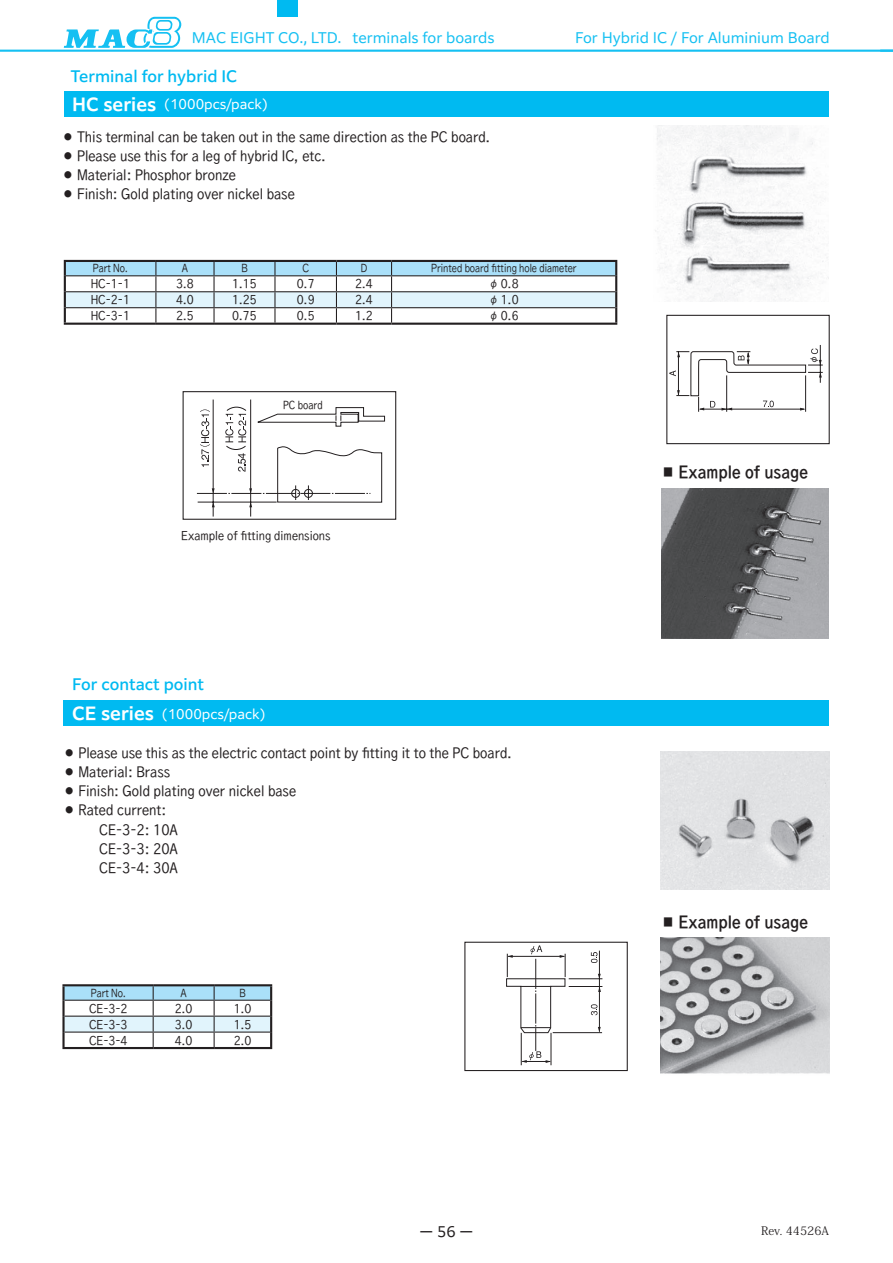
<style>
.page{position:relative;width:893px;height:1263px;background:#fff}
.page>*{position:absolute;margin:0;border:0;box-sizing:border-box;transform-origin:0 0}
.t1{font:15.9px "TB Go Std B C8";color:#231f20;scale:.8 1}
.t2{font:500 14.85px "PUD Shin Go Pr 6 N";color:#00baf1}
.t3{font:13.8px/19.2px "TB Go Std R C8";color:#231f20;scale:.8 1}
.t4{font:13.8px "PUD Shin Go Pr 6 N";color:#15c0f2}
.t5{font:13.8px "PUD Shin Go Pr 6 N";color:#231f20}
.t6{font:12.75px "PUD Shin Go Pr 6 N";color:#fff}
.t7{font:11.7px "TB Go Std R C8";color:#231f20;scale:.8 1}
.t8{font:11.7px "Koz Min Pr 6 N";color:#231f20}
.t9{font:10.65px "TB Go Std R";color:#231f20;scale:.8 1}
.t10{font:10.65px "TB Go Std R C8 90 msp RKSJ H";color:#231f20;scale:.75 1}
.t11{font:9px "TB Go Std R C8 90 msp RKSJ H";color:#231f20}
.s1{font-family:"PUD Shin Go Pr 6 N De";font-weight:700;font-size:16.95px}
</style>
<div class="page">
<hr style="left:0;top:50px;width:893px;height:2px;background:#15c0f2">
<svg style="left:880px;top:51px;width:13px;height:1px"></svg>
<svg style="left:64px;top:17px;width:117px;height:31px"></svg>
<div style="left:277px;top:0;width:21px;height:17px;background:#00baf1"></div>
<img style="left:655px;top:126px;width:173px;height:175px">
<img style="left:662px;top:488px;width:166px;height:150px">
<img style="left:661px;top:751px;width:168px;height:138px">
<img style="left:661px;top:937px;width:168px;height:137px">
<hr style="left:569px;top:978px;width:33px;height:1px;background:#231f20">
<hr style="left:569px;top:986px;width:33px;height:1px;background:#231f20">
<hr style="left:553px;top:1032px;width:49px;height:1px;background:#231f20">
<hr style="left:521px;top:1033px;width:1px;height:32px;background:#231f20">
<hr style="left:551px;top:1033px;width:1px;height:32px;background:#231f20">
<hr style="left:599px;top:951px;width:1px;height:81px;background:#231f20">
<svg style="left:506px;top:945px;width:60px;height:118px"></svg>
<svg style="left:591px;top:952px;width:6px;height:11px"></svg>
<svg style="left:591px;top:1004px;width:6px;height:11px"></svg>
<div style="left:464px;top:942px;width:164px;height:129px;border:1px solid #231f20"></div>
<div style="left:64px;top:700px;width:765px;height:26px;background:#00baf1"></div>
<div style="left:64px;top:91px;width:764px;height:26px;background:#00baf1"></div>
<hr style="left:820px;top:345px;width:1px;height:38px;background:#231f20">
<svg style="left:669px;top:348px;width:154px;height:64px"></svg>
<div style="left:666px;top:315px;width:164px;height:129px;border:1px solid #231f20"></div>
<hr style="left:213px;top:399px;width:1px;height:117px;background:#231f20">
<hr style="left:250px;top:399px;width:1px;height:117px;background:#231f20">
<svg style="left:197px;top:406px;width:188px;height:101px"></svg>
<div style="left:183px;top:391px;width:213px;height:129px;border:1px solid #231f20"></div>
<hr style="left:64px;top:260px;width:92px;height:2px;background:#231f20">
<hr style="left:156px;top:260px;width:58px;height:2px;background:#231f20">
<hr style="left:214px;top:260px;width:61px;height:2px;background:#231f20">
<hr style="left:275px;top:260px;width:61px;height:2px;background:#231f20">
<hr style="left:336px;top:260px;width:56px;height:2px;background:#231f20">
<hr style="left:392px;top:260px;width:225px;height:2px;background:#231f20">
<hr style="left:64px;top:323px;width:92px;height:2px;background:#231f20">
<hr style="left:156px;top:323px;width:58px;height:2px;background:#231f20">
<hr style="left:214px;top:323px;width:61px;height:2px;background:#231f20">
<hr style="left:275px;top:323px;width:61px;height:2px;background:#231f20">
<hr style="left:336px;top:323px;width:56px;height:2px;background:#231f20">
<hr style="left:392px;top:323px;width:225px;height:2px;background:#231f20">
<svg style="left:64px;top:261px;width:553px;height:62px"></svg>
<hr style="left:62px;top:984px;width:91px;height:2px;background:#231f20">
<hr style="left:62px;top:986px;width:3px;height:14px;background:#231f20">
<hr style="left:153px;top:984px;width:61px;height:2px;background:#231f20">
<hr style="left:214px;top:984px;width:58px;height:2px;background:#231f20">
<hr style="left:62px;top:1000px;width:3px;height:16px;background:#231f20">
<hr style="left:62px;top:1016px;width:3px;height:16px;background:#231f20">
<hr style="left:62px;top:1032px;width:3px;height:15px;background:#231f20">
<hr style="left:62px;top:1047px;width:91px;height:2px;background:#231f20">
<hr style="left:153px;top:1047px;width:61px;height:2px;background:#231f20">
<hr style="left:214px;top:1047px;width:58px;height:2px;background:#231f20">
<svg style="left:64px;top:985px;width:208px;height:62px"></svg>
<p class="t4" style="left:192px;top:31px;width:304px">MAC EIGHT CO., LTD. terminals for boards</p>
<p class="t4" style="left:575px;top:31px;width:256px">For Hybrid IC / For Aluminium Board</p>
<p class="t2" style="left:71px;top:68px;width:168px">Terminal for hybrid IC</p>
<p class="t6" style="left:72px;top:97px;width:197px"><span class="s1">HC series</span> (1000pcs/pack)</p>
<p class="t3" style="left:62px;top:127px;width:537px">● This terminal can be taken out in the same direction as the PC board.</p>
<p class="t3" style="left:62px;top:146px;width:331px">● Please use this for a leg of hybrid IC, etc.</p>
<p class="t3" style="left:62px;top:165px;width:219px">● Material: Phosphor bronze</p>
<p class="t3" style="left:62px;top:184px;width:292px">● Finish: Gold plating over nickel base</p>
<p class="t9" style="left:93px;top:259px;width:46px">Part No.</p>
<p class="t9" style="left:182px;top:259px;width:9px">A</p>
<p class="t9" style="left:241px;top:259px;width:9px">B</p>
<p class="t9" style="left:302px;top:259px;width:10px">C</p>
<p class="t9" style="left:361px;top:259px;width:10px">D</p>
<p class="t9" style="left:431px;top:259px;width:184px">Printed board fitting hole diameter</p>
<p class="t7" style="left:91px;top:274px;width:51px">HC-1-1</p>
<p class="t7" style="left:176px;top:274px;width:24px">3.8</p>
<p class="t7" style="left:232px;top:274px;width:33px">1.15</p>
<p class="t7" style="left:297px;top:274px;width:24px">0.7</p>
<p class="t7" style="left:355px;top:274px;width:24px">2.4</p>
<p class="t7" style="left:489px;top:274px;width:39px">φ 0.8</p>
<p class="t7" style="left:91px;top:290px;width:51px">HC-2-1</p>
<p class="t7" style="left:176px;top:290px;width:24px">4.0</p>
<p class="t7" style="left:232px;top:290px;width:33px">1.25</p>
<p class="t7" style="left:297px;top:290px;width:24px">0.9</p>
<p class="t7" style="left:355px;top:290px;width:24px">2.4</p>
<p class="t7" style="left:489px;top:290px;width:39px">φ 1.0</p>
<p class="t7" style="left:91px;top:306px;width:51px">HC-3-1</p>
<p class="t7" style="left:176px;top:306px;width:24px">2.5</p>
<p class="t7" style="left:232px;top:306px;width:33px">0.75</p>
<p class="t7" style="left:297px;top:306px;width:24px">0.5</p>
<p class="t7" style="left:355px;top:306px;width:24px">1.2</p>
<p class="t7" style="left:489px;top:306px;width:39px">φ 0.6</p>
<p class="t10" style="left:283px;top:396px;width:54px">PC board</p>
<p class="t7" style="left:181px;top:525px;width:188px">Example of fitting dimensions</p>
<p class="t2" style="left:72px;top:676px;width:133px">For contact point</p>
<p class="t6" style="left:72px;top:707px;width:195px"><span class="s1">CE series</span> (1000pcs/pack)</p>
<p class="t3" style="left:64px;top:743px;width:562px">● Please use this as the electric contact point by fitting it to the PC board.</p>
<p class="t3" style="left:64px;top:762px;width:135px">● Material: Brass</p>
<p class="t3" style="left:64px;top:781px;width:292px">● Finish: Gold plating over nickel base</p>
<p class="t3" style="left:99px;top:800px;width:100px;text-indent:-35px">● Rated current:<br>CE-3-2: 10A<br>CE-3-3: 20A<br>CE-3-4: 30A</p>
<p class="t9" style="left:91px;top:984px;width:46px">Part No.</p>
<p class="t9" style="left:180px;top:984px;width:9px">A</p>
<p class="t9" style="left:239px;top:984px;width:9px">B</p>
<p class="t7" style="left:89px;top:998px;width:50px">CE-3-2</p>
<p class="t7" style="left:175px;top:998px;width:24px">2.0</p>
<p class="t7" style="left:234px;top:998px;width:24px">1.0</p>
<p class="t7" style="left:89px;top:1014px;width:50px">CE-3-3</p>
<p class="t7" style="left:175px;top:1014px;width:24px">3.0</p>
<p class="t7" style="left:234px;top:1014px;width:24px">1.5</p>
<p class="t7" style="left:89px;top:1030px;width:50px">CE-3-4</p>
<p class="t7" style="left:175px;top:1030px;width:24px">4.0</p>
<p class="t7" style="left:234px;top:1030px;width:24px">2.0</p>
<p class="t5" style="left:420px;top:1224px;width:55px">ー 56 ー</p>
<p class="t11" style="left:806px;top:364px;width:11px;rotate:-90deg">φ</p>
<p class="t1" style="left:662px;top:463px;width:184px">■ Example of usage</p>
<p class="t1" style="left:662px;top:913px;width:184px">■ Example of usage</p>
<p class="t8" style="left:761px;top:1224px;width:70px">Rev. 44526A</p>
</div>
